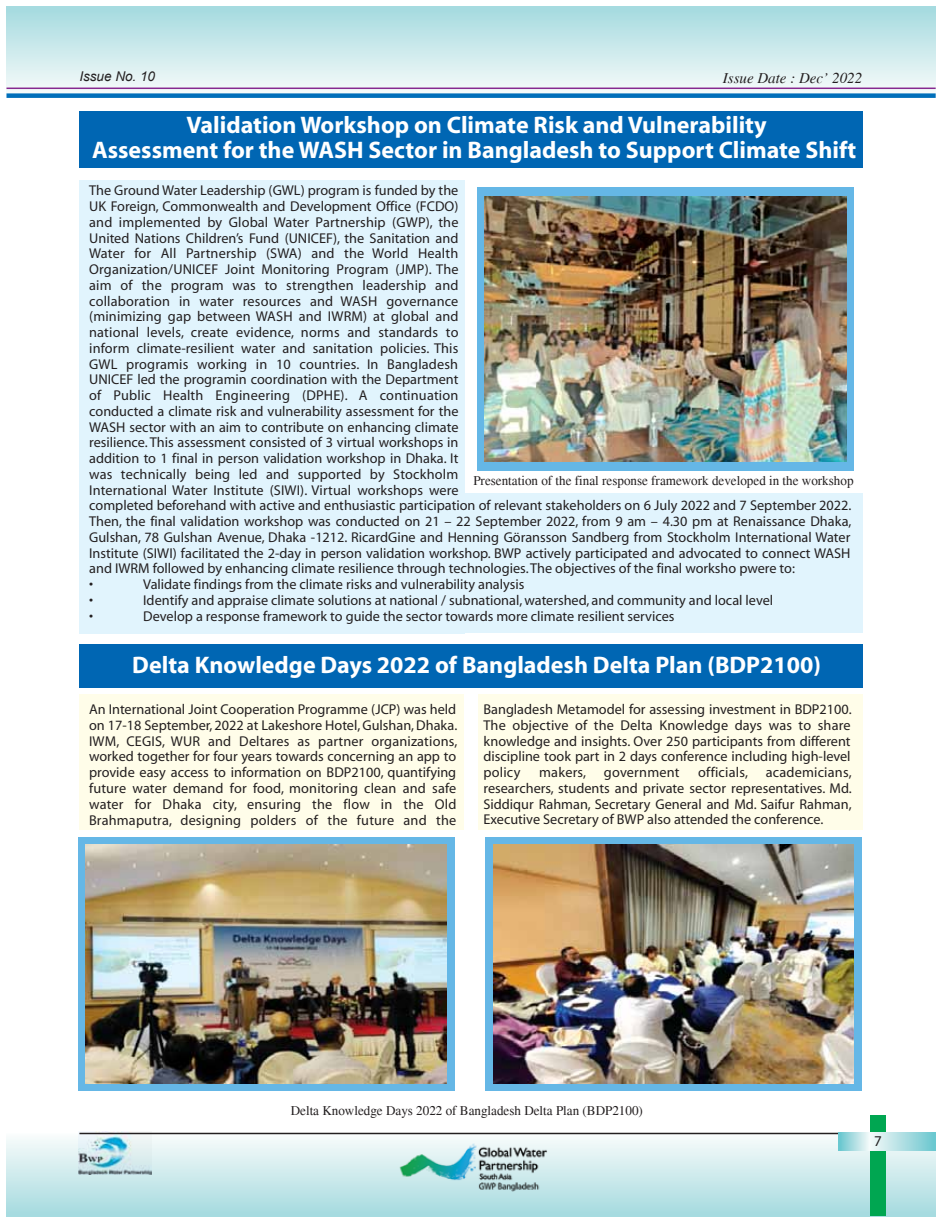
<style>
.page{position:relative;width:940px;height:1221px;background:#fff}
.page>*{position:absolute;margin:0;border:0;box-sizing:border-box;transform-origin:0 0}
.t1{font:700 24px/25.8px "Myriad";color:#fff;text-align:center}
.t2{font:italic 15px "Times";color:#231f20}
.t3{font:15px "Myriad";color:#231f20}
.t4{font:14.25px/15.8px "Myriad";color:#231f20;text-align:justify}
.t5{font:13.5px "Times";color:#231f20}
.t6{font:italic 13.5px "Arial";color:#231f20}
</style>
<div class="page">
<div style="left:79px;top:180px;width:386px;height:453px;background:#e1f4fd"></div>
<div style="left:460px;top:493px;width:402px;height:140px;background:#e1f4fd"></div>
<div style="left:478px;top:693px;width:384px;height:136px;background:#fffde9"></div>
<div style="left:79px;top:693px;width:385px;height:136px;background:#fffde9"></div>
<div style="left:79px;top:644px;width:783px;height:43px;background:#0066b3"></div>
<div style="left:79px;top:111px;width:783px;height:57px;background:#0066b3"></div>
<div style="left:6px;top:1133px;width:929px;height:83px;background:linear-gradient(to bottom,#fafcfc,#a5dadf)"></div>
<img style="left:79px;top:1131px;width:72px;height:43px">
<hr style="left:79px;top:1132px;width:776px;height:2px;background:#231f20">
<div style="left:870px;top:1114px;width:16px;height:101px;background:#00a651"></div>
<div style="left:867px;top:1132px;width:68px;height:18px;background:linear-gradient(to right,#fbfbfa,#6ec7cf)"></div>
<svg style="left:838px;top:1132px;width:31px;height:18px"></svg>
<div style="left:6px;top:6px;width:929px;height:90px;background:linear-gradient(to bottom,#a3d9de,#f8fbfb)"></div>
<div style="left:6px;top:93px;width:929px;height:5px;background:#006fba"></div>
<hr style="left:6px;top:87px;width:929px;height:2px;background:#862990">
<div style="left:477px;top:188px;width:377px;height:283px;background:#65b7e6"></div>
<div style="left:78px;top:836px;width:377px;height:254px;background:#65b7e6"></div>
<div style="left:485px;top:836px;width:376px;height:254px;background:#65b7e6"></div>
<img style="left:395px;top:1137px;width:155px;height:55px">
<img style="left:485px;top:196px;width:361px;height:265px">
<img style="left:86px;top:844px;width:360px;height:239px">
<img style="left:493px;top:844px;width:361px;height:239px">
<p class="t6" style="left:79px;top:68px;width:77px">Issue No. 10</p>
<p class="t2" style="left:723px;top:69px;width:141px">Issue Date : Dec’ 2022</p>
<h1 class="t1" style="left:92px;top:112px;width:765px">Validation Workshop on Climate Risk and Vulnerability<br>Assessment for the WASH Sector in Bangladesh to Support Climate Shift</h1>
<p class="t4" style="left:89px;top:183px;width:763px;text-align:left">The Ground Water Leadership (GWL) program is funded by the<br>UK Foreign, Commonwealth and Development Office (FCDO)<br>and implemented by Global Water Partnership (GWP), the<br>United Nations Children’s Fund (UNICEF), the Sanitation and<br>Water for All Partnership (SWA) and the World Health<br>Organization/UNICEF Joint Monitoring Program (JMP). The<br>aim of the program was to strengthen leadership and<br>collaboration in water resources and WASH governance<br>(minimizing gap between WASH and IWRM) at global and<br>national levels, create evidence, norms and standards to<br>inform climate-resilient water and sanitation policies. This<br>GWL programis working in 10 countries. In Bangladesh<br>UNICEF led the programin coordination with the Department<br>of Public Health Engineering (DPHE). A continuation<br>conducted a climate risk and vulnerability assessment for the<br>WASH sector with an aim to contribute on enhancing climate<br>resilience. This assessment consisted of 3 virtual workshops in<br>addition to 1 final in person validation workshop in Dhaka. It<br>was technically being led and supported by Stockholm<br>International Water Institute (SIWI). Virtual workshops were<br>completed beforehand with active and enthusiastic participation of relevant stakeholders on 6 July 2022 and 7 September 2022.<br>Then, the final validation workshop was conducted on 21 – 22 September 2022, from 9 am – 4.30 pm at Renaissance Dhaka, Gulshan, 78 Gulshan Avenue, Dhaka -1212. RicardGine and Henning Göransson Sandberg from Stockholm International Water Institute (SIWI) facilitated the 2-day in person validation workshop. BWP actively participated and advocated to connect WASH and IWRM followed by enhancing climate resilience through technologies. The objectives of the final worksho pwere to:<br>•</p>
<p class="t5" style="left:473px;top:473px;width:382px">Presentation of the final response framework developed in the workshop</p>
<p class="t4" style="left:143px;top:577px;width:383px">Validate findings from the climate risks and vulnerability analysis</p>
<p class="t4" style="left:89px;top:593px;width:6px">•</p>
<p class="t4" style="left:143px;top:593px;width:631px">Identify and appraise climate solutions at national / subnational, watershed, and community and local level</p>
<p class="t4" style="left:89px;top:608px;width:6px">•</p>
<p class="t4" style="left:143px;top:608px;width:533px">Develop a response framework to guide the sector towards more climate resilient services</p>
<h1 class="t1" style="left:132px;top:653px;width:690px">Delta Knowledge Days 2022 of Bangladesh Delta Plan (BDP2100)</h1>
<p class="t4" style="left:89px;top:702px;width:370px">An International Joint Cooperation Programme (JCP) was held on 17-18 September, 2022 at Lakeshore Hotel, Gulshan, Dhaka.<br>IWM, CEGIS, WUR and Deltares as partner organizations, worked together for four years towards concerning an app to provide easy access to information on BDP2100, quantifying future water demand for food, monitoring clean and safe water for Dhaka city, ensuring the flow in the Old Brahmaputra, designing polders of the future and the</p>
<p class="t4" style="left:483px;top:702px;width:370px">Bangladesh Metamodel for assessing investment in BDP2100.<br>The objective of the Delta Knowledge days was to share knowledge and insights. Over 250 participants from different discipline took part in 2 days conference including high-level policy</p>
<p class="t4" style="left:483px;top:765px;width:370px;text-indent:215px">officials, academicians, researchers, students and private sector representatives. Md.<br>Siddiqur Rahman, Secretary General and Md. Saifur Rahman, Executive Secretary of BWP also attended the conference.</p>
<p class="t4" style="left:539px;top:765px;width:142px">makers, government</p>
<p class="t5" style="left:291px;top:1102px;width:354px">Delta Knowledge Days 2022 of Bangladesh Delta Plan (BDP2100)</p>
<p class="t3" style="left:874px;top:1133px;width:9px">7</p>
</div>
